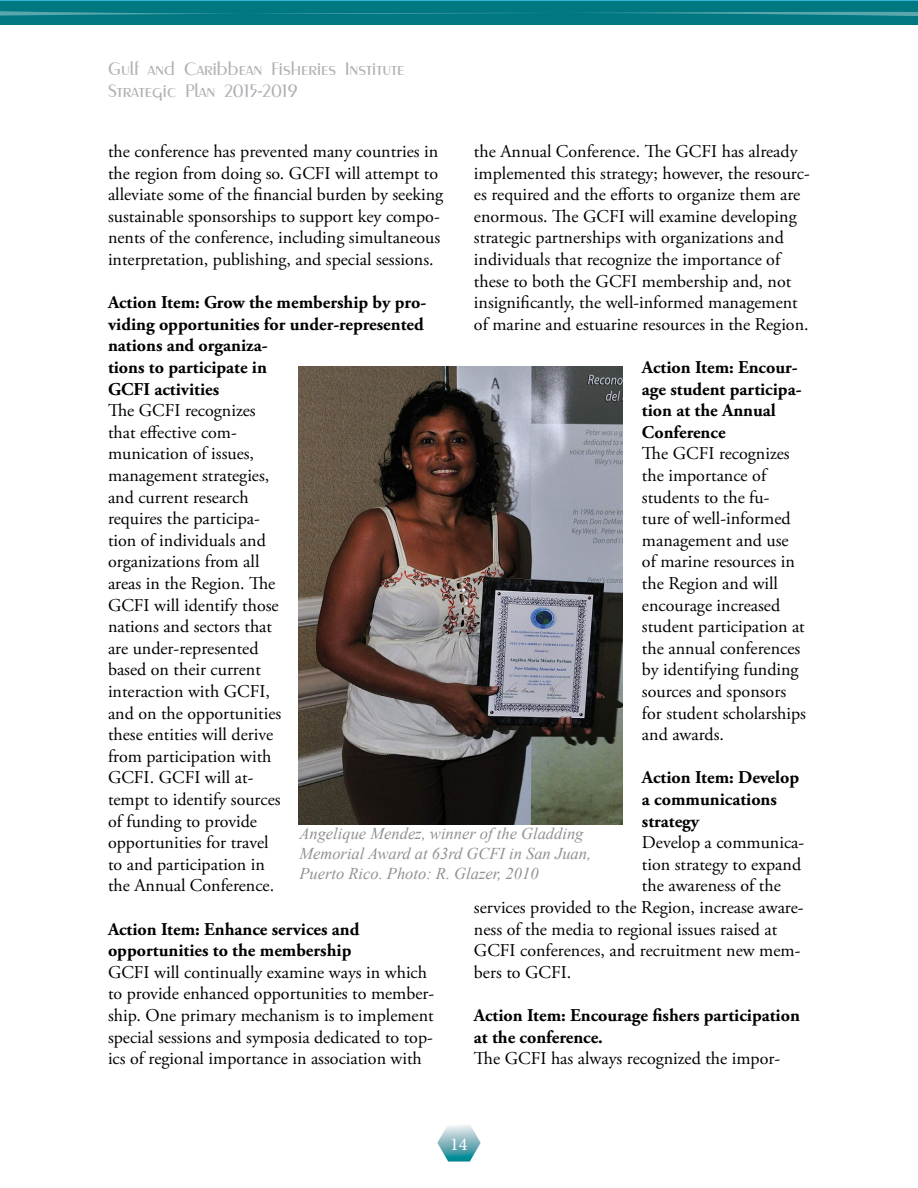
<style>
.page{position:relative;width:918px;height:1188px;background:#fff}
.page>*{position:absolute;margin:0;border:0;box-sizing:border-box;transform-origin:0 0}
.t1{font:18px/21.6px "Adobe Garamond Pro";color:#000}
.t2{font:700 18px/21.6px "Adobe Garamond Pro";color:#000}
.t3{font:18px/21.6px "Metro";color:#afb1b4}
.t4{font:18px "Minion Pro";color:#fff}
.t5{font:italic 16.5px/19.8px "Times New Roman";color:#8f9194}
</style>
<div class="page">
<svg style="left:437px;top:1125px;width:44px;height:37px"></svg>
<svg style="left:0;top:0;width:918px;height:25px;background:#067c87"></svg>
<img style="left:298px;top:366px;width:324px;height:458px">
<p class="t3" style="left:108px;top:58px;width:298px">Gulf and Caribbean Fisheries Institute<br>Strategic Plan 2015-2019</p>
<p class="t1" style="left:108px;top:141px;width:337px">the conference has prevented many countries in the region from doing so. GCFI will attempt to alleviate some of the financial burden by seeking sustainable sponsorships to support key compo&shy;nents of the conference, including simultaneous interpretation, publishing, and special sessions.</p>
<p class="t2" style="left:108px;top:292px;width:320px">Action Item: Grow the membership by pro&shy;viding opportunities for under-represented nations and organiza-<br>tions to participate in<br>GCFI activities</p>
<p class="t1" style="left:108px;top:400px;width:175px">The GCFI recognizes that effective com&shy;munication of issues, management strategies, and current research requires the participa&shy;tion of individuals and organizations from all areas in the Region. The<br>GCFI will identify those nations and sectors that are under-represented based on their current interaction with GCFI, and on the opportunities these entities will derive from participation with<br>GCFI. GCFI will at&shy;tempt to identify sources of funding to provide opportunities for travel to and participation in the Annual Conference.</p>
<p class="t2" style="left:108px;top:918px;width:253px">Action Item: Enhance services and opportunities to the membership</p>
<p class="t1" style="left:108px;top:962px;width:328px">GCFI will continually examine ways in which to provide enhanced opportunities to member&shy;ship. One primary mechanism is to implement special sessions and symposia dedicated to top&shy;ics of regional importance in association with</p>
<p class="t1" style="left:474px;top:141px;width:337px">the Annual Conference. The GCFI has already implemented this strategy; however, the resourc&shy;es required and the efforts to organize them are enormous. The GCFI will examine developing strategic partnerships with organizations and individuals that recognize the importance of these to both the GCFI membership and, not insignificantly, the well-informed management of marine and estuarine resources in the Region.</p>
<p class="t2" style="left:642px;top:357px;width:161px">Action Item: Encour&shy;age student participa&shy;tion at the Annual<br>Conference</p>
<p class="t1" style="left:642px;top:444px;width:166px">The GCFI recognizes the importance of students to the fu-<br>ture of well-informed management and use of marine resources in the Region and will encourage increased student participation at the annual conferences by identifying funding sources and sponsors for student scholarships and awards.</p>
<p class="t2" style="left:642px;top:767px;width:159px">Action Item: Develop a communications strategy</p>
<p class="t1" style="left:642px;top:832px;width:164px">Develop a communica-</p>
<p class="t1" style="left:642px;top:854px;width:161px">tion strategy to expand</p>
<p class="t1" style="left:642px;top:876px;width:140px">the awareness of the</p>
<p class="t1" style="left:474px;top:897px;width:331px">services provided to the Region, increase aware-</p>
<p class="t1" style="left:474px;top:919px;width:305px">ness of the media to regional issues raised at</p>
<p class="t1" style="left:474px;top:940px;width:328px">GCFI conferences, and recruitment new mem-</p>
<p class="t1" style="left:474px;top:962px;width:99px">bers to GCFI.</p>
<p class="t2" style="left:474px;top:1005px;width:327px">Action Item: Encourage fishers participation at the conference.</p>
<p class="t1" style="left:474px;top:1048px;width:308px">The GCFI has always recognized the impor-</p>
<p class="t5" style="left:299px;top:824px;width:293px">Angelique Mendez, winner of the Gladding<br>Memorial Award at 63rd GCFI in San Juan,<br>Puerto Rico. Photo: R. Glazer, 2010</p>
<p class="t4" style="left:450px;top:1132px;width:19px">14</p>
</div>
